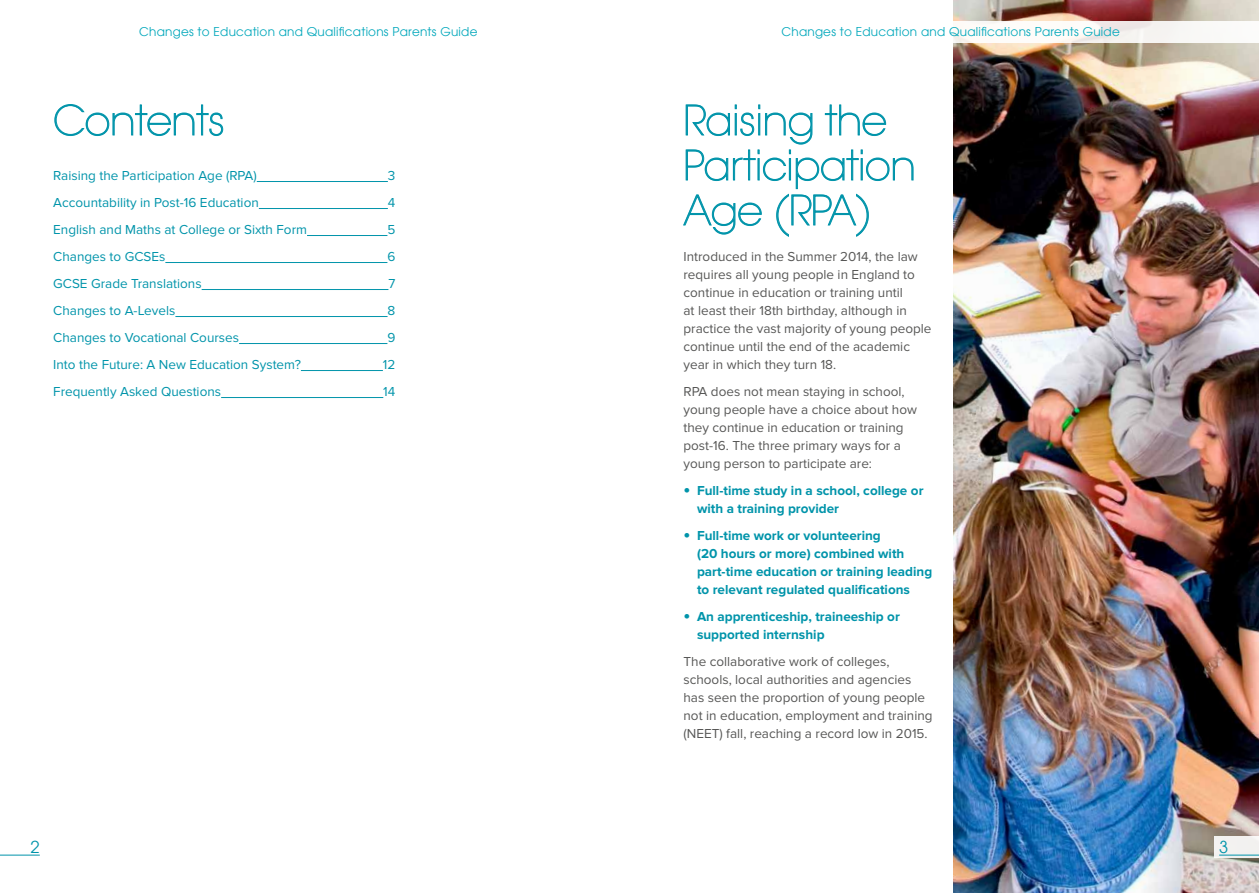
<style>
.page{position:relative;width:1259px;height:893px;background:#fff}
.page>*{position:absolute;margin:0;border:0;box-sizing:border-box;transform-origin:0 0}
.t1{font:200 40.5px/45px "Avant Garde";letter-spacing:-.015em;color:#0094aa}
.t2{font:16.5px "Avant Garde";color:#0094aa}
.t3{font:13.5px/18px "Proxima Nova";color:#575756}
.t4{font:13.5px "Proxima Nova";color:#0094aa}
.t5{font:700 13.5px/18px "Proxima Nova";color:#0094aa}
.t6{font:12px "Avant Garde";letter-spacing:.02em;color:#00a7bb}
.s1{font-size:19.5px}
</style>
<div class="page">
<svg style="left:683px;top:105px;width:230px;height:132px"></svg>
<img style="left:953px;top:0;width:306px;height:893px">
<svg style="left:55px;top:104px;width:168px;height:32px"></svg>
<hr style="left:257px;top:181px;width:131px;height:1px;background:#0094aa">
<hr style="left:259px;top:208px;width:129px;height:1px;background:#0094aa">
<hr style="left:307px;top:235px;width:80px;height:1px;background:#0094aa">
<hr style="left:165px;top:262px;width:222px;height:1px;background:#0094aa">
<hr style="left:202px;top:289px;width:186px;height:1px;background:#0094aa">
<hr style="left:175px;top:316px;width:212px;height:1px;background:#0094aa">
<hr style="left:239px;top:343px;width:148px;height:1px;background:#0094aa">
<hr style="left:301px;top:370px;width:82px;height:1px;background:#0094aa">
<hr style="left:221px;top:397px;width:162px;height:1px;background:#0094aa">
<hr style="left:0;top:855px;width:40px;height:1px;background:#0094aa">
<div style="left:1214px;top:836px;width:45px;height:22px;background:#f3f1f0"></div>
<hr style="left:1219px;top:855px;width:40px;height:1px;background:#0094aa">
<div style="left:629px;top:21px;width:630px;height:21px;background:#fff"></div>
<p class="t6" style="left:139px;top:25px;width:340px">Changes to Education and Qualifications Parents Guide</p>
<p class="t6" style="left:781px;top:25px;width:340px">Changes to Education and Qualifications Parents Guide</p>
<h1 class="t1" style="left:53px;top:99px;width:173px">Contents</h1>
<p class="t4" style="left:53px;top:168px;width:205px">Raising the Participation Age (RPA)</p>
<p class="t4" style="left:388px;top:168px;width:9px">3</p>
<p class="t4" style="left:53px;top:195px;width:207px">Accountability in Post-16 Education</p>
<p class="t4" style="left:388px;top:195px;width:9px">4</p>
<p class="t4" style="left:53px;top:222px;width:255px">English and Maths at College or Sixth Form</p>
<p class="t4" style="left:387px;top:222px;width:9px">5</p>
<p class="t4" style="left:53px;top:249px;width:114px">Changes to GCSEs</p>
<p class="t4" style="left:387px;top:249px;width:9px">6</p>
<p class="t4" style="left:53px;top:276px;width:150px">GCSE Grade Translations</p>
<p class="t4" style="left:388px;top:276px;width:8px">7</p>
<p class="t4" style="left:53px;top:303px;width:124px">Changes to A-Levels</p>
<p class="t4" style="left:387px;top:303px;width:9px">8</p>
<p class="t4" style="left:53px;top:330px;width:187px">Changes to Vocational Courses</p>
<p class="t4" style="left:387px;top:330px;width:9px">9</p>
<p class="t4" style="left:53px;top:357px;width:249px">Into the Future: A New Education System?</p>
<p class="t4" style="left:383px;top:357px;width:14px">12</p>
<p class="t4" style="left:53px;top:384px;width:169px">Frequently Asked Questions</p>
<p class="t4" style="left:383px;top:384px;width:14px">14</p>
<h1 class="t1" style="left:683px;top:99px;width:234px">Raising the<br>Participation<br>Age (RPA)</h1>
<p class="t3" style="left:683px;top:248px;width:249px">Introduced in the Summer 2014, the law requires all young people in England to continue in education or training until<br>at least their 18th birthday, although in practice the vast majority of young people continue until the end of the academic year in which they turn 18.</p>
<p class="t3" style="left:683px;top:383px;width:235px">RPA does not mean staying in school, young people have a choice about how they continue in education or training post-16. The three primary ways for a young person to participate are:</p>
<p class="t5" style="left:697px;top:482px;width:228px;text-indent:-14px"><span class="s1">•</span> Full-time study in a school, college or with a training provider</p>
<p class="t5" style="left:697px;top:527px;width:237px;text-indent:-14px"><span class="s1">•</span> Full-time work or volunteering<br>(20 hours or more) combined with part-time education or training leading to relevant regulated qualifications</p>
<p class="t5" style="left:697px;top:608px;width:204px;text-indent:-14px"><span class="s1">•</span> An apprenticeship, traineeship or supported internship</p>
<p class="t3" style="left:683px;top:653px;width:250px">The collaborative work of colleges, schools, local authorities and agencies has seen the proportion of young people not in education, employment and training (NEET) fall, reaching a record low in 2015.</p>
<p class="t2" style="left:31px;top:838px;width:11px">2</p>
<p class="t2" style="left:1219px;top:838px;width:11px">3</p>
</div>
